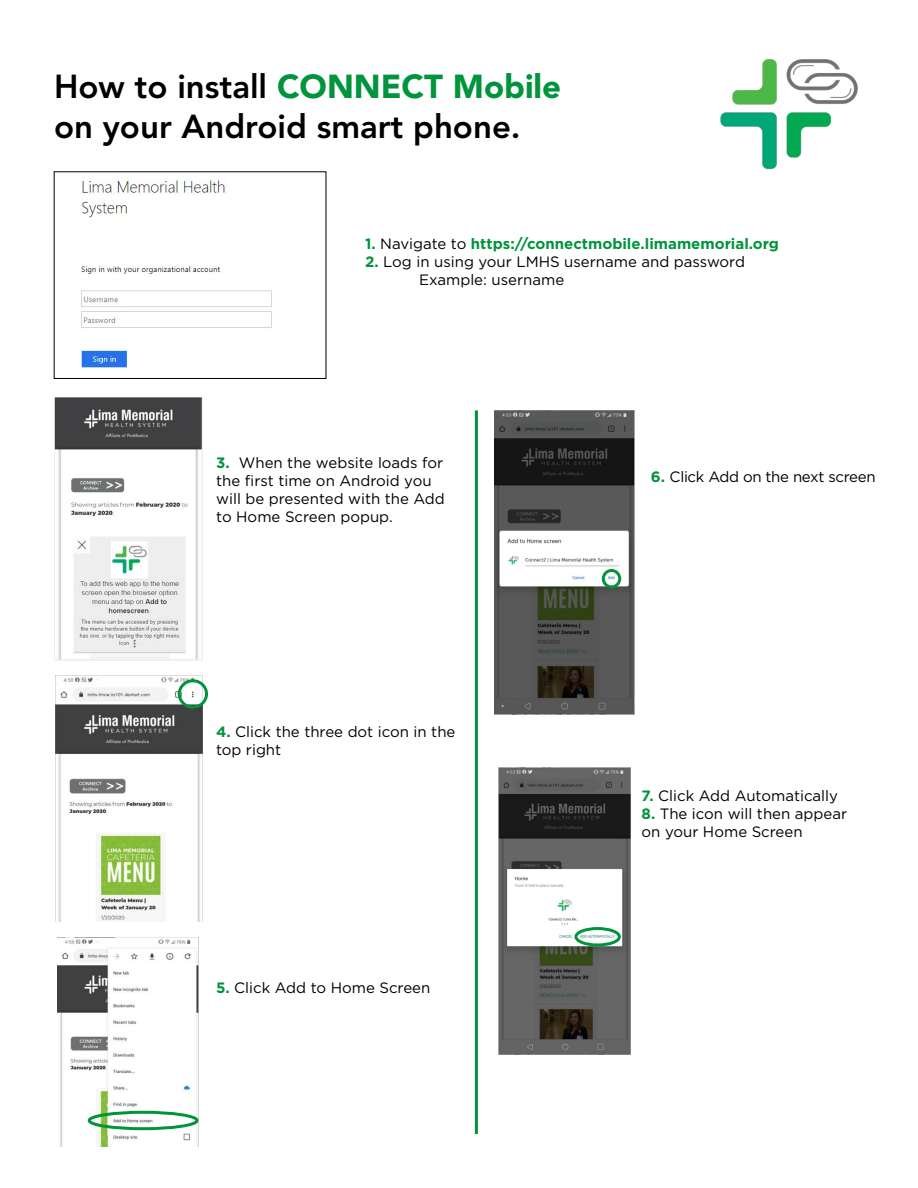
<style>
.page{position:relative;width:918px;height:1188px;background:#fff}
.page>*{position:absolute;margin:0;border:0;box-sizing:border-box;transform-origin:0 0}
.t1{font:800 33px/39.6px "Avenir LT Std";color:#000}
.t2{font:15px/18px "Gotham";color:#000}
.t3{font:700 15px "Gotham";color:#00943c}
.t4{font:15px "Gotham";letter-spacing:-.02em;color:#000}
.s1{font-weight:900;color:#00943c}
.s2{font-weight:400;color:#000}
.s3{font-weight:700;color:#00943c}
</style>
<div class="page">
<hr style="left:475px;top:410px;width:3px;height:724px;background:#00943c">
<img style="left:720px;top:59px;width:138px;height:111px">
<img style="left:81px;top:180px;width:191px;height:188px">
<img style="left:54px;top:398px;width:148px;height:262px">
<img style="left:55px;top:675px;width:147px;height:247px">
<img style="left:58px;top:937px;width:141px;height:210px">
<div style="left:178px;top:679px;width:30px;height:30px;border:3px solid #00943c;border-radius:50%"></div>
<div style="left:88px;top:1111px;width:111px;height:19px;border:3px solid #00943c;border-radius:50%"></div>
<img style="left:494px;top:410px;width:141px;height:305px">
<img style="left:498px;top:768px;width:133px;height:286px">
<div style="left:602px;top:569px;width:19px;height:19px;border:3px solid #00943c;border-radius:50%"></div>
<div style="left:574px;top:927px;width:47px;height:19px;border:3px solid #00943c;border-radius:50%"></div>
<p class="t1" style="left:54px;top:67px;width:509px">How to install <span class="s1">CONNECT Mobile </span>on your Android smart phone.</p>
<p class="t3" style="left:365px;top:235px;width:416px">1. <span class="s2">Navigate to</span> https://connectmobile.limamemorial.org</p>
<p class="t2" style="left:419px;top:252px;width:327px;text-indent:-54px"><span class="s3">2.</span> Log in using your LMHS username and password<br>Example: username</p>
<p class="t2" style="left:216px;top:454px;width:230px"><span class="s3">3.</span> When the website loads for the frst time on Android you will be presented with the Add to Home Screen popup.</p>
<p class="t2" style="left:216px;top:723px;width:241px"><span class="s3">4.</span> Click the three dot icon in the top right</p>
<p class="t2" style="left:216px;top:979px;width:216px"><span class="s3">5.</span> Click Add to Home Screen</p>
<p class="t4" style="left:651px;top:469px;width:226px"><span class="s3">6.</span> Click Add on the next screen</p>
<p class="t2" style="left:642px;top:787px;width:198px"><span class="s3">7.</span> Click Add Automatically</p>
<p class="t2" style="left:642px;top:805px;width:207px"><span class="s3">8.</span> The icon will then appear on your Home Screen</p>
</div>
